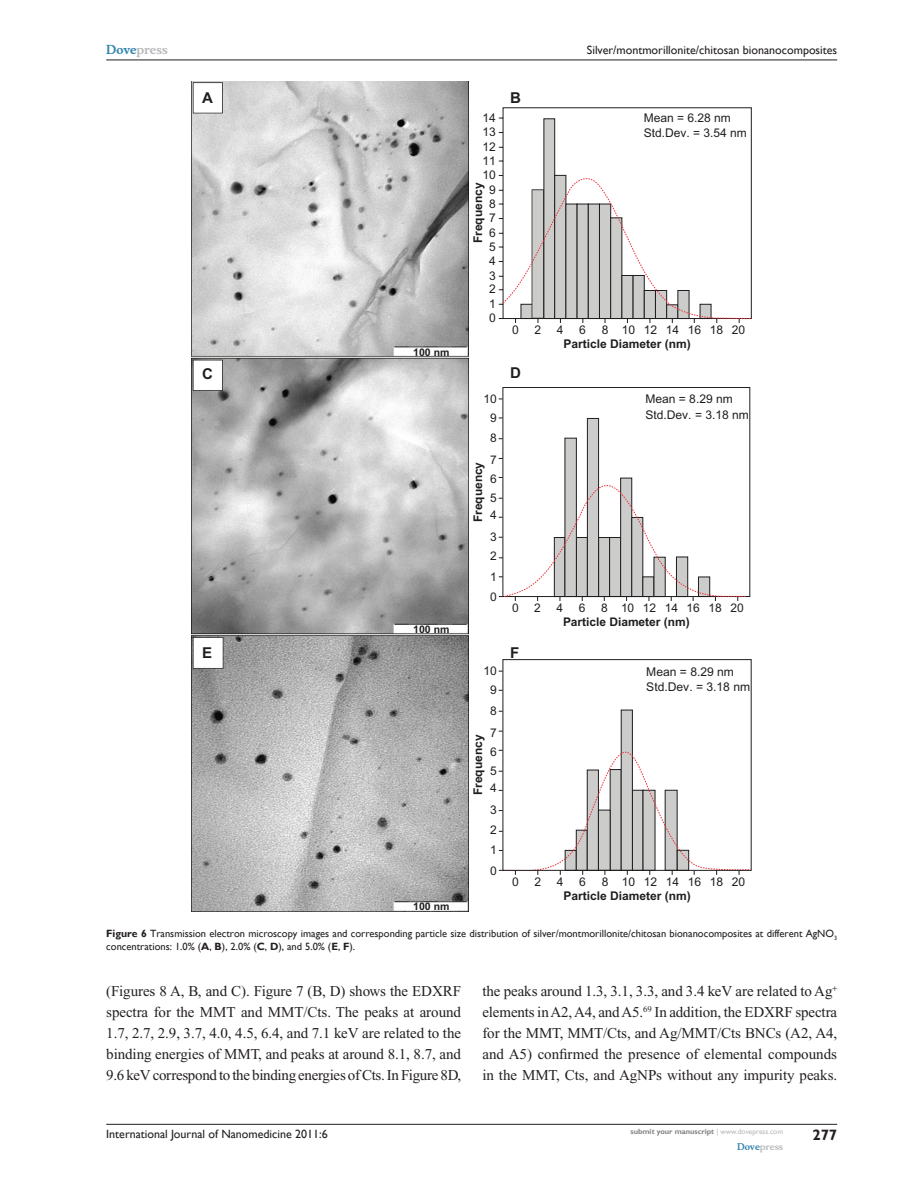
<style>
.page{position:relative;width:918px;height:1188px;background:#fff}
.page>*{position:absolute;margin:0;border:0;box-sizing:border-box;transform-origin:0 0}
.t1{font:15px/21px "Times New Roman";letter-spacing:-.005em;color:#231f20;text-align:justify}
.t2{font:700 15px "Arial";color:#201d1e}
.t3{font:700 15px "Gill Sans";color:#231f20}
.t4{font:12.15px/15.5px "Arial";color:#201d1e}
.t5{font:12px/15.5px "Arial";color:#201d1e}
.t6{font:12px "Gill Sans";color:#231f20}
.t7{font:700 12px "Arial";color:#201d1e}
.t8{font:700 12px "Musee";color:#b8b9bc}
.t9{font:11.85px "Arial";color:#201d1e}
.t10{font:700 11.85px "Arial";color:#201d1e}
.t11{font:10.5px/13.5px "Gill Sans";color:#231f20}
.t12{font:700 10.5px "Arial";color:#201d1e}
.t13{font:700 9px "Musee";color:#b8b9bc}
.t14{font:700 7.5px "Gill Sans";color:#808285}
.s1{color:#3485ae}
.s2{font-weight:700}
.s3{font-weight:400;color:#b8b9bc}
</style>
<div class="page">
<hr style="left:106px;top:1124px;width:731px;height:1px;background:#231f20">
<hr style="left:106px;top:60px;width:731px;height:1px;background:#231f20">
<img style="left:192px;top:81px;width:276px;height:830px">
<svg style="left:498px;top:107px;width:254px;height:216px"></svg>
<div style="left:587px;top:418px;width:12px;height:179px;background:#cccccb;border:1px solid #201d1e"></div>
<div style="left:565px;top:438px;width:12px;height:159px;background:#cccccb;border:1px solid #201d1e"></div>
<div style="left:544px;top:118px;width:11px;height:201px;background:#cccccb;border:1px solid #201d1e"></div>
<svg style="left:502px;top:168px;width:250px;height:151px"></svg>
<div style="left:503px;top:387px;width:247px;height:210px;border:1px solid #201d1e"></div>
<svg style="left:499px;top:474px;width:248px;height:127px"></svg>
<div style="left:621px;top:710px;width:12px;height:161px;background:#cccccb;border:1px solid #201d1e"></div>
<svg style="left:499px;top:731px;width:241px;height:144px"></svg>
<div style="left:503px;top:659px;width:249px;height:212px;border:1px solid #201d1e"></div>
<p class="t8" style="left:106px;top:43px;width:63px"><span class="s1">Dove</span>press</p>
<p class="t6" style="left:587px;top:43px;width:252px">Silver/montmorillonite/chitosan bionanocomposites</p>
<p class="t2" style="left:202px;top:89px;width:12px">A</p>
<p class="t2" style="left:510px;top:89px;width:12px">B</p>
<p class="t5" style="left:482px;top:110px;width:15px">14</p>
<p class="t5" style="left:482px;top:124px;width:15px">13</p>
<p class="t5" style="left:482px;top:139px;width:15px">12</p>
<p class="t5" style="left:482px;top:153px;width:15px">11</p>
<p class="t5" style="left:482px;top:167px;width:15px">10</p>
<p class="t7" style="left:471px;top:243px;width:62px;rotate:-90deg">Frequency</p>
<p class="t5" style="left:489px;top:182px;width:8px">9</p>
<p class="t5" style="left:489px;top:196px;width:8px">8</p>
<p class="t5" style="left:489px;top:210px;width:8px">7</p>
<p class="t5" style="left:489px;top:225px;width:8px">6</p>
<p class="t5" style="left:489px;top:239px;width:8px">5</p>
<p class="t5" style="left:489px;top:253px;width:8px">4</p>
<p class="t5" style="left:489px;top:268px;width:8px">3</p>
<p class="t5" style="left:489px;top:282px;width:8px">2</p>
<p class="t5" style="left:489px;top:296px;width:8px">1</p>
<p class="t2" style="left:202px;top:365px;width:12px">C</p>
<p class="t2" style="left:202px;top:644px;width:12px">E</p>
<p class="t12" style="left:413px;top:347px;width:38px">100 nm</p>
<p class="t12" style="left:413px;top:623px;width:38px">100 nm</p>
<p class="t5" style="left:489px;top:310px;width:8px">0</p>
<p class="t9" style="left:484px;top:392px;width:15px">10</p>
<p class="t9" style="left:490px;top:411px;width:8px">9</p>
<p class="t9" style="left:490px;top:431px;width:8px">8</p>
<p class="t9" style="left:490px;top:453px;width:8px">7</p>
<p class="t7" style="left:471px;top:522px;width:62px;rotate:-90deg">Frequency</p>
<p class="t9" style="left:490px;top:472px;width:8px">6</p>
<p class="t9" style="left:490px;top:491px;width:8px">5</p>
<p class="t9" style="left:490px;top:508px;width:8px">4</p>
<p class="t9" style="left:490px;top:530px;width:8px">3</p>
<p class="t9" style="left:490px;top:549px;width:8px">2</p>
<p class="t9" style="left:490px;top:570px;width:8px">1</p>
<p class="t9" style="left:490px;top:590px;width:8px">0</p>
<p class="t5" style="left:483px;top:663px;width:15px">10</p>
<p class="t5" style="left:490px;top:682px;width:8px">9</p>
<p class="t5" style="left:490px;top:703px;width:8px">8</p>
<p class="t5" style="left:490px;top:725px;width:8px">7</p>
<p class="t7" style="left:471px;top:795px;width:62px;rotate:-90deg">Frequency</p>
<p class="t5" style="left:490px;top:744px;width:8px">6</p>
<p class="t5" style="left:490px;top:763px;width:8px">5</p>
<p class="t5" style="left:490px;top:780px;width:8px">4</p>
<p class="t5" style="left:490px;top:803px;width:8px">3</p>
<p class="t5" style="left:490px;top:822px;width:8px">2</p>
<p class="t5" style="left:490px;top:843px;width:8px">1</p>
<p class="t5" style="left:490px;top:863px;width:8px">0</p>
<p class="t5" style="left:512px;top:322px;width:8px">0</p>
<p class="t2" style="left:510px;top:364px;width:12px">D</p>
<p class="t9" style="left:512px;top:601px;width:8px">0</p>
<p class="t2" style="left:510px;top:644px;width:11px">F</p>
<p class="t5" style="left:512px;top:874px;width:8px">0</p>
<p class="t5" style="left:644px;top:110px;width:105px">Mean = 6.28 nm<br>Std.Dev. = 3.54 nm</p>
<p class="t5" style="left:535px;top:322px;width:8px">2</p>
<p class="t5" style="left:557px;top:322px;width:8px">4</p>
<p class="t5" style="left:579px;top:322px;width:8px">6</p>
<p class="t5" style="left:602px;top:322px;width:145px">8 10 12 14 16 18 20</p>
<p class="t7" style="left:564px;top:337px;width:129px">Particle Diameter (nm)</p>
<p class="t5" style="left:646px;top:392px;width:105px">Mean = 8.29 nm<br>Std.Dev. = 3.18 nm</p>
<p class="t9" style="left:534px;top:601px;width:8px">2</p>
<p class="t9" style="left:556px;top:601px;width:8px">4</p>
<p class="t9" style="left:579px;top:601px;width:8px">6</p>
<p class="t9" style="left:601px;top:601px;width:144px">8 10 12 14 16 18 20</p>
<p class="t10" style="left:563px;top:615px;width:128px">Particle Diameter (nm)</p>
<p class="t4" style="left:646px;top:664px;width:105px">Mean = 8.29 nm<br>Std.Dev. = 3.18 nm</p>
<p class="t5" style="left:534px;top:874px;width:8px">2</p>
<p class="t5" style="left:557px;top:874px;width:8px">4</p>
<p class="t5" style="left:579px;top:874px;width:8px">6</p>
<p class="t5" style="left:602px;top:874px;width:145px">8 10 12 14 16 18 20</p>
<p class="t7" style="left:563px;top:889px;width:129px">Particle Diameter (nm)</p>
<p class="t12" style="left:413px;top:900px;width:38px">100 nm</p>
<p class="t11" style="left:106px;top:927px;width:732px"><span class="s2">Figure 6</span> Transmission electron microscopy images and corresponding particle size distribution of silver/montmorillonite/chitosan bionanocomposites at different AgNO<sub>3 </sub>concentrations: 1.0% (<span class="s2">A</span>, <span class="s2">B</span>), 2.0% (<span class="s2">C</span>, <span class="s2">D</span>), and 5.0% (<span class="s2">E</span>, <span class="s2">F</span>).</p>
<p class="t1" style="left:106px;top:980px;width:356px">(Figures 8 A, B, and C). Figure 7 (B, D) shows the EDXRF spectra for the MMT and MMT/Cts. The peaks at around 1.7, 2.7, 2.9, 3.7, 4.0, 4.5, 6.4, and 7.1 keV are related to the binding energies of MMT, and peaks at around 8.1, 8.7, and 9.6 keV correspond to the binding energies of Cts. In Figure 8D,</p>
<p class="t1" style="left:482px;top:980px;width:356px;text-align:left">the peaks around 1.3, 3.1, 3.3, and 3.4 keV are related to Ag elements in A2, A4, and A5.<sup>69</sup> In addition, the EDXRF spectra for the MMT, MMT/Cts, and Ag/MMT/Cts BNCs (A2, A4, and A5) confirmed the presence of elemental compounds in the MMT, Cts, and AgNPs without any impurity peaks.</p>
<p class="t6" style="left:106px;top:1127px;width:223px">International Journal of Nanomedicine 2011:6</p>
<p class="t14" style="left:631px;top:1127px;width:154px">submit your manuscript <span class="s3">| www.dovepress.com</span></p>
<p class="t13" style="left:737px;top:1141px;width:48px"><span class="s1">Dove</span>press</p>
<p class="t3" style="left:812px;top:1126px;width:26px">277</p>
</div>
